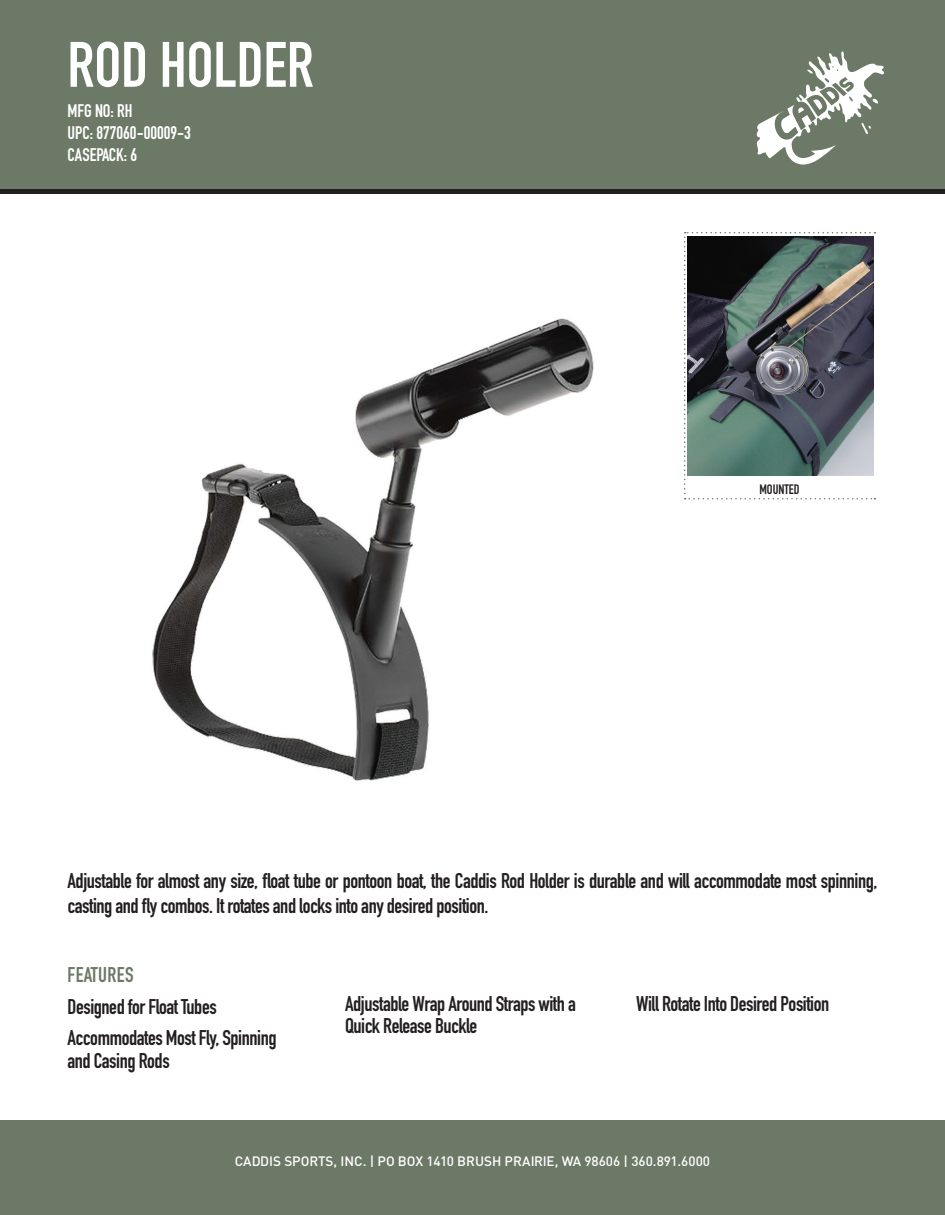
<style>
.page{position:relative;width:945px;height:1215px;background:#fff}
.page>*{position:absolute;margin:0;border:0;box-sizing:border-box;transform-origin:0 0}
.t1{font:700 63px "DIN Condensed";color:#fff}
.t2{font:700 21px/25.5px "DIN Condensed";letter-spacing:-.02em;color:#231f20}
.t3{font:700 21px "DIN Condensed";letter-spacing:.02em;color:#6c7966}
.t4{font:700 18px/21.6px "DIN Condensed";color:#fff}
.t5{font:500 13.5px "DIN";color:#fff}
.t6{font:700 13.5px "DIN Condensed";color:#231f20}
</style>
<div class="page">
<div style="left:0;top:0;width:945px;height:189px;background:#6c7966"></div>
<div style="left:0;top:189px;width:945px;height:5px;background:#231f20"></div>
<div style="left:0;top:1120px;width:945px;height:95px;background:#6c7966"></div>
<img style="left:152px;top:318px;width:442px;height:463px">
<svg style="left:756px;top:51px;width:128px;height:114px"></svg>
<svg style="left:684px;top:232px;width:191px;height:268px;background:#656f71"></svg>
<h1 class="t1" style="left:68px;top:22px;width:248px">ROD HOLDER</h1>
<p class="t4" style="left:67px;top:100px;width:125px">MFG NO: RH<br>UPC: 877060-00009-3<br>CASEPACK: 6</p>
<p class="t6" style="left:759px;top:480px;width:42px">MOUNTED</p>
<p class="t2" style="left:68px;top:867px;width:812px">Adjustable for almost any size, float tube or pontoon boat, the Caddis Rod Holder is durable and will accommodate most spinning, casting and fly combos. It rotates and locks into any desired position.</p>
<p class="t3" style="left:68px;top:961px;width:68px">FEATURES</p>
<p class="t2" style="left:68px;top:990px;width:211px;line-height:31.5px">Designed for Float Tubes<br>Accommodates Most Fly, Spinning</p>
<p class="t2" style="left:68px;top:1047px;width:104px">and Casing Rods</p>
<p class="t2" style="left:345px;top:992px;width:232px;line-height:22.5px">Adjustable Wrap Around Straps with a<br>Quick Release Buckle</p>
<p class="t2" style="left:636px;top:990px;width:195px">Will Rotate Into Desired Position</p>
<p class="t5" style="left:235px;top:1153px;width:477px">CADDIS SPORTS, INC. | PO BOX 1410 BRUSH PRAIRIE, WA 98606 | 360.891.6000</p>
</div>
